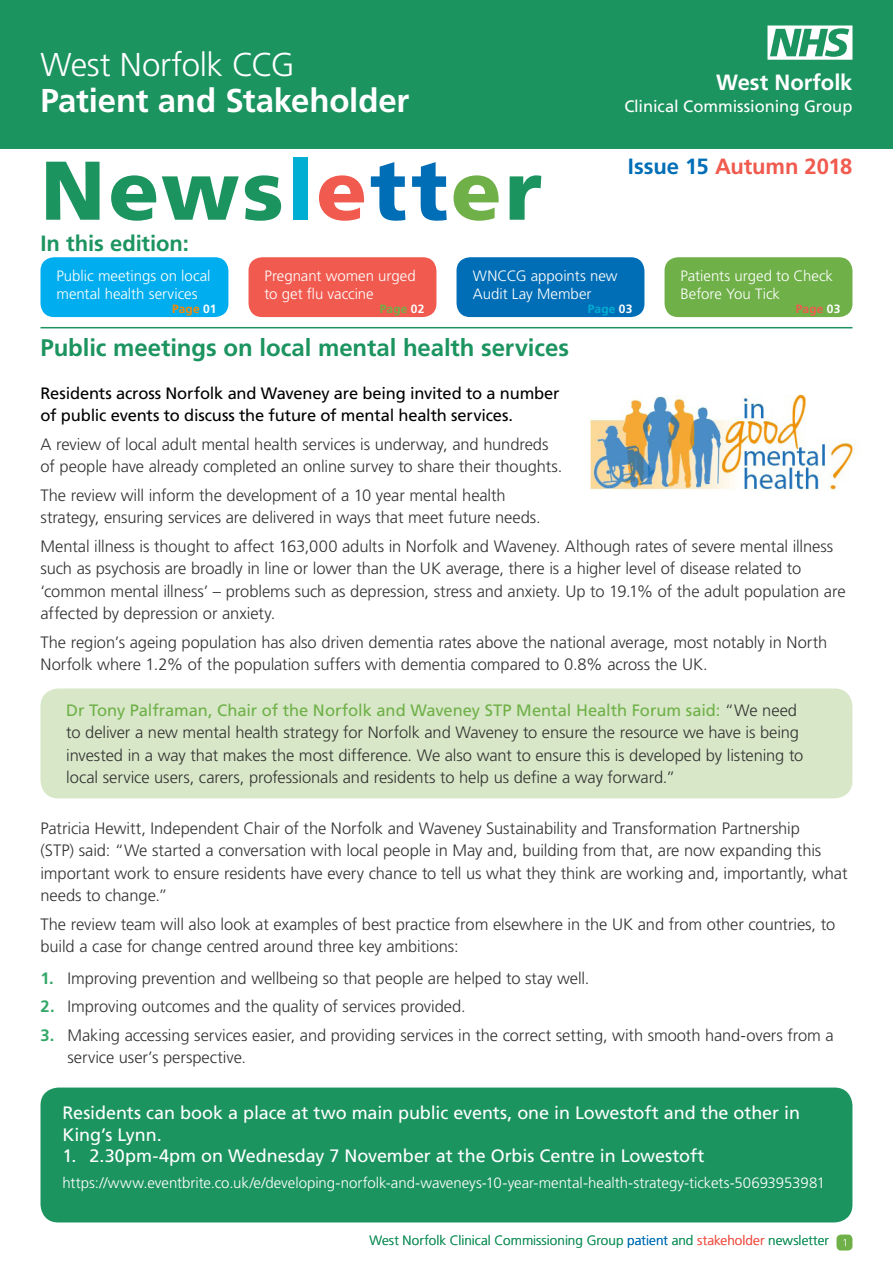
<style>
.page{position:relative;width:893px;height:1263px;background:#fff}
.page>*{position:absolute;margin:0;border:0;box-sizing:border-box;transform-origin:0 0}
.west_suffolk{font:900 83.1px "Frutiger LT Std";letter-spacing:.035em;color:#1c9460}
.west_suffolk-2{font:700 33px/36px "Frutiger LT Std";letter-spacing:-.005em;color:#fff}
.west_suffolk-3{font:700 24px "Frutiger LT Std";letter-spacing:-.005em;color:#1c9460}
.west_suffolk-4{font:700 22.05px "Frutiger LT Std";letter-spacing:-.005em;color:#f05a4f}
.west_suffolk-5{font:700 22.05px "Frutiger LT Std";letter-spacing:-.005em;color:#1c9460}
.west_suffolk-6{font:700 22.05px "Frutiger LT Std";letter-spacing:-.005em;color:#fff}
.west_suffolk-7{font:18px/21.6px "Frutiger LT Std";letter-spacing:-.005em;color:#fff}
.west_suffolk-8{font:300 16.5px/22.5px "Frutiger LT Std";letter-spacing:-.005em;color:#333}
.west_suffolk-9{font:16.5px/22.5px "Frutiger LT Std";letter-spacing:-.01em;color:#000}
.west_suffolk-10{font:16.5px "Frutiger LT Std";color:#fff}
.west_suffolk-11{font:300 15px/18px "Frutiger LT Std";color:#fff}
.west_suffolk-12{font:300 13.5px "Frutiger LT Std";letter-spacing:.005em;color:#1c9460}
.west_suffolk-13{font:700 12px "Frutiger LT Std";letter-spacing:.01em;color:#fa8900}
.west_suffolk-14{font:700 12px "Frutiger LT Std";letter-spacing:.015em;color:#6fb048}
.west_suffolk-15{font:700 12px "Frutiger LT Std";letter-spacing:.015em;color:#00add3}
.west_suffolk-16{font:700 12px "Frutiger LT Std";letter-spacing:.015em;color:#f05a4f}
.s1{font-weight:300}
.s2{color:#00add3}
.s3{color:#f05a4f}
.s4{color:#006eb6}
.s5{color:#6fb048}
.s6{color:#fff}
.s7{font-weight:400;color:#6fb048}
.s8{font-weight:700;color:#33a867}
</style>
<div class="page">
<div style="left:0;top:0;width:893px;height:148px;background:#1c9460"></div>
<div style="left:40px;top:257px;width:188px;height:60px;background:#00aeef;border-radius:14px"></div>
<div style="left:456px;top:257px;width:188px;height:60px;background:#006eb6;border-radius:14px"></div>
<div style="left:248px;top:257px;width:188px;height:60px;background:#f05a4f;border-radius:14px"></div>
<div style="left:664px;top:257px;width:188px;height:60px;background:#6fb048;border-radius:14px"></div>
<svg style="left:767px;top:26px;width:85px;height:34px"></svg>
<img style="left:590px;top:394px;width:270px;height:96px">
<hr style="left:40px;top:327px;width:812px;height:1px;background:#1c9460">
<div style="left:40px;top:688px;width:812px;height:110px;background:#d7e7c7;border-radius:18px"></div>
<div style="left:40px;top:1087px;width:812px;height:135px;background:#1c9460;border-radius:18px"></div>
<div style="left:836px;top:1234px;width:16px;height:16px;background:#6fb048;border-radius:5px"></div>
<p class="west_suffolk-2" style="left:40px;top:47px;width:370px"><span class="s1">West Norfolk CCG<br></span>Patient and Stakeholder</p>
<p class="west_suffolk" style="left:40px;top:140px;width:503px">News<span class="s2">l</span><span class="s3">e</span><span class="s4">tt</span><span class="s5">e</span>r</p>
<p class="west_suffolk-5" style="left:40px;top:231px;width:150px">In this edition:</p>
<p class="west_suffolk-6" style="left:716px;top:69px;width:138px">West Norfolk</p>
<p class="west_suffolk-10" style="left:624px;top:97px;width:230px">Clinical Commissioning Group</p>
<p class="west_suffolk-4" style="left:628px;top:153px;width:226px"><span class="s4">Issue 15</span> Autumn 2018</p>
<p class="west_suffolk-11" style="left:56px;top:267px;width:156px">Public meetings on local mental health services</p>
<p class="west_suffolk-13" style="left:172px;top:301px;width:46px">Page <span class="s6">01</span></p>
<p class="west_suffolk-14" style="left:380px;top:301px;width:46px">Page <span class="s6">02</span></p>
<p class="west_suffolk-15" style="left:588px;top:301px;width:46px">Page <span class="s6">03</span></p>
<p class="west_suffolk-16" style="left:796px;top:301px;width:46px">Page <span class="s6">03</span></p>
<p class="west_suffolk-11" style="left:264px;top:267px;width:153px">Pregnant women urged to get flu vaccine</p>
<p class="west_suffolk-11" style="left:680px;top:267px;width:154px">Patients urged to Check<br>Before You Tick</p>
<p class="west_suffolk-11" style="left:473px;top:267px;width:146px">WNCCG appoints new<br>Audit Lay Member</p>
<p class="west_suffolk-3" style="left:40px;top:334px;width:530px">Public meetings on local mental health services</p>
<p class="west_suffolk-9" style="left:40px;top:382px;width:521px">Residents across Norfolk and Waveney are being invited to a number of public events to discuss the future of mental health services.</p>
<p class="west_suffolk-8" style="left:40px;top:433px;width:523px">A review of local adult mental health services is underway, and hundreds of people have already completed an online survey to share their thoughts.</p>
<p class="west_suffolk-8" style="left:40px;top:484px;width:502px">The review will inform the development of a 10 year mental health strategy, ensuring services are delivered in ways that meet future needs.</p>
<p class="west_suffolk-8" style="left:40px;top:535px;width:807px">Mental illness is thought to affect 163,000 adults in Norfolk and Waveney. Although rates of severe mental illness such as psychosis are broadly in line or lower than the UK average, there is a higher level of disease related to ‘common mental illness’ – problems such as depression, stress and anxiety. Up to 19.1% of the adult population are affected by depression or anxiety.</p>
<p class="west_suffolk-8" style="left:40px;top:631px;width:788px">The region’s ageing population has also driven dementia rates above the national average, most notably in North<br>Norfolk where 1.2% of the population suffers with dementia compared to 0.8% across the UK.</p>
<p class="west_suffolk-8" style="left:66px;top:699px;width:739px"><span class="s7">Dr Tony Palframan, Chair of the Norfolk and Waveney STP Mental Health Forum said:</span> “We need to deliver a new mental health strategy for Norfolk and Waveney to ensure the resource we have is being invested in a way that makes the most difference. We also want to ensure this is developed by listening to local service users, carers, professionals and residents to help us define a way forward.”</p>
<p class="west_suffolk-8" style="left:40px;top:817px;width:808px">Patricia Hewitt, Independent Chair of the Norfolk and Waveney Sustainability and Transformation Partnership<br>(STP) said: “We started a conversation with local people in May and, building from that, are now expanding this important work to ensure residents have every chance to tell us what they think are working and, importantly, what needs to change.”</p>
<p class="west_suffolk-8" style="left:40px;top:913px;width:796px">The review team will also look at examples of best practice from elsewhere in the UK and from other countries, to build a case for change centred around three key ambitions:</p>
<p class="west_suffolk-8" style="left:40px;top:967px;width:550px"><span class="s8">1.</span> Improving prevention and wellbeing so that people are helped to stay well.</p>
<p class="west_suffolk-8" style="left:40px;top:995px;width:427px"><span class="s8">2.</span> Improving outcomes and the quality of services provided.</p>
<p class="west_suffolk-8" style="left:68px;top:1024px;width:768px;text-indent:-27px"><span class="s8">3.</span> Making accessing services easier, and providing services in the correct setting, with smooth hand-overs from a service user’s perspective.</p>
<p class="west_suffolk-7" style="left:62px;top:1102px;width:739px">Residents can book a place at two main public events, one in Lowestoft and the other in<br>King’s Lynn.</p>
<p class="west_suffolk-7" style="left:62px;top:1145px;width:644px">1. 2.30pm-4pm on Wednesday 7 November at the Orbis Centre in Lowestoft</p>
<p class="west_suffolk-11" style="left:62px;top:1174px;width:764px">https://www.eventbrite.co.uk/e/developing-norfolk-and-waveneys-10-year-mental-health-strategy-tickets-50693953981</p>
<p class="west_suffolk-12" style="left:369px;top:1233px;width:461px">West Norfolk Clinical Commissioning Group <span class="s4">patient</span> and <span class="s3">stakeholder</span> newsletter</p>
</div>
